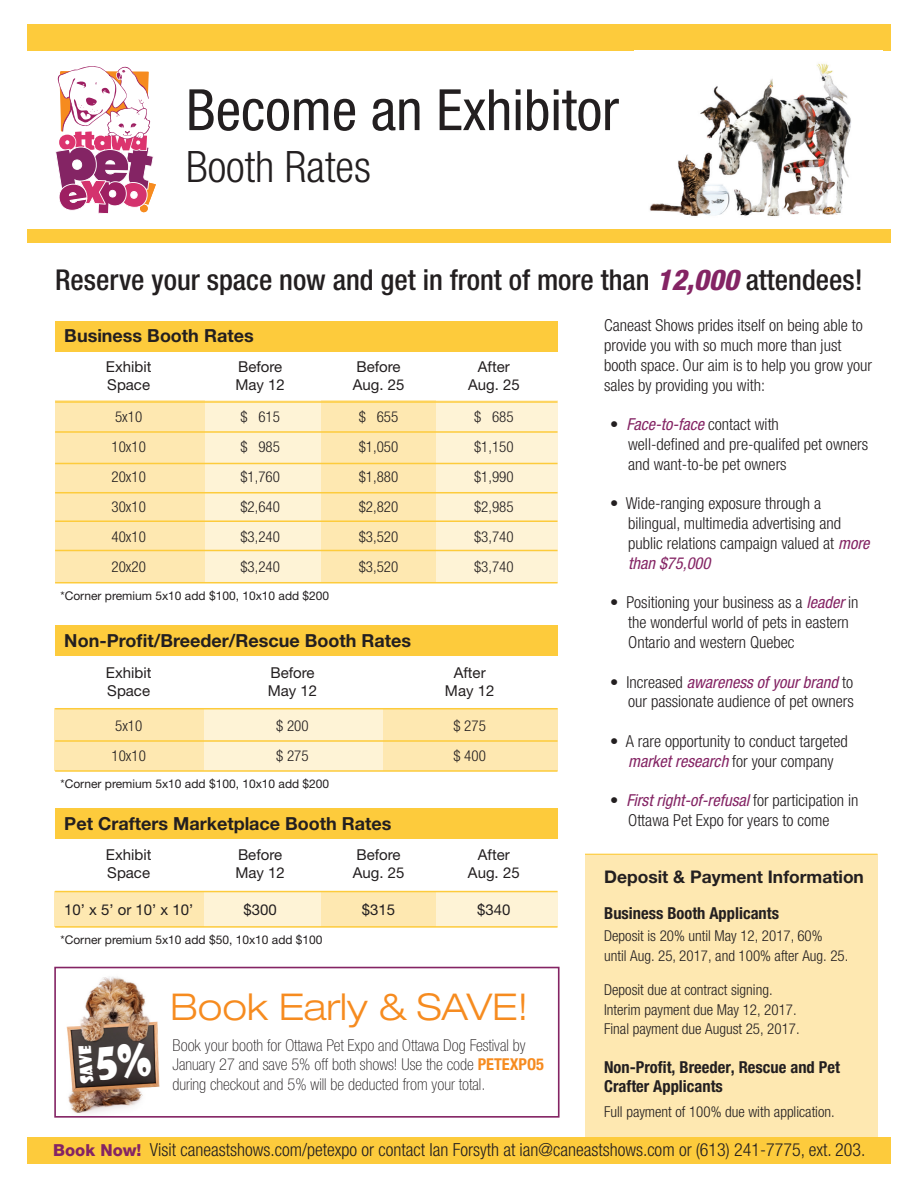
<style>
.page{position:relative;width:918px;height:1188px;background:#fff}
.page>*{position:absolute;margin:0;border:0;box-sizing:border-box;transform-origin:0 0}
.t1{font:condensed 57px "Helvetica Neue LT Std";color:#231f20}
.t2{font:300 condensed 43.35px "Helvetica Neue LT Std";color:#231f20}
.t3{font:300 expanded 36.9px "Helvetica Neue LT Std";color:#f68b1f}
.t4{font:500 condensed 28.8px "Helvetica Neue LT Std";color:#231f20}
.t5{font:300 condensed 18px "Helvetica Neue LT Std";color:#231f20}
.t6{font:700 18px "Helvetica Neue LT Std";color:#231f20}
.t7{font:700 17.4px "Helvetica Neue LT Std";color:#231f20}
.t8{font:300 condensed 16.5px/19.8px "Helvetica Neue LT Std";color:#231f20}
.t9{font:700 condensed 16.5px/19.8px "Helvetica Neue LT Std";color:#231f20}
.t10{font:16.5px "Showcard Gothic";color:#fff}
.t11{font:100 condensed 16.35px/19.6px "Helvetica Neue LT Std";color:#231f20}
.t12{font:300 condensed 15px/30px "Helvetica Neue LT Std";color:#231f20}
.t13{font:15px/18px "Helvetica Neue LT Std";color:#231f20}
.t14{font:12px "Helvetica Neue LT Std";color:#231f20}
.s1{font-weight:800;font-style:italic;color:#842464}
.s2{font-weight:400;font-style:italic;color:#842464}
.s3{font-weight:700;color:#f68b1f}
.s4{font-weight:800;font-stretch:normal;font-size:16.65px;color:#842464}
</style>
<div class="page">
<img style="left:54px;top:966px;width:138px;height:148px">
<div style="left:321px;top:892px;width:115px;height:35px;background:#fee8b1"></div>
<div style="left:436px;top:892px;width:121px;height:35px;background:#fef3d6"></div>
<div style="left:204px;top:892px;width:117px;height:35px;background:#fef3d6"></div>
<div style="left:55px;top:892px;width:149px;height:35px;background:#fee8b1"></div>
<div style="left:382px;top:709px;width:175px;height:62px;background:#fee8b1"></div>
<div style="left:204px;top:709px;width:178px;height:62px;background:#fef3d6"></div>
<div style="left:55px;top:709px;width:149px;height:62px;background:#fee8b1"></div>
<div style="left:321px;top:400px;width:115px;height:183px;background:#fee8b1"></div>
<div style="left:436px;top:400px;width:122px;height:183px;background:#fef3d6"></div>
<div style="left:204px;top:400px;width:117px;height:183px;background:#fef3d6"></div>
<div style="left:55px;top:400px;width:149px;height:183px;background:#fee8b1"></div>
<div style="left:585px;top:854px;width:293px;height:283px;background:#fee8b1"></div>
<div style="left:55px;top:321px;width:503px;height:31px;background:#fdcb3c"></div>
<div style="left:27px;top:24px;width:864px;height:27px;background:#fdcb3c"></div>
<div style="left:27px;top:230px;width:864px;height:13px;background:#fdcb3c"></div>
<div style="left:27px;top:1137px;width:864px;height:27px;background:#fdcb3c"></div>
<svg style="left:55px;top:66px;width:101px;height:148px"></svg>
<div style="left:55px;top:626px;width:503px;height:30px;background:#fdcb3c"></div>
<div style="left:55px;top:809px;width:503px;height:30px;background:#fdcb3c"></div>
<hr style="left:55px;top:401px;width:503px;height:2px;background:#fdcb3c">
<hr style="left:55px;top:463px;width:503px;height:1px;background:#fdcb3c">
<hr style="left:55px;top:431px;width:503px;height:2px;background:#fdcb3c">
<hr style="left:55px;top:492px;width:503px;height:1px;background:#fdcb3c">
<hr style="left:55px;top:520px;width:503px;height:2px;background:#fdcb3c">
<hr style="left:55px;top:550px;width:503px;height:1px;background:#fdcb3c">
<hr style="left:55px;top:582px;width:503px;height:1px;background:#fdcb3c">
<hr style="left:55px;top:708px;width:503px;height:1px;background:#fdcb3c">
<hr style="left:55px;top:740px;width:503px;height:2px;background:#fdcb3c">
<hr style="left:55px;top:770px;width:503px;height:2px;background:#fdcb3c">
<hr style="left:55px;top:891px;width:503px;height:1px;background:#fdcb3c">
<hr style="left:55px;top:926px;width:503px;height:2px;background:#fdcb3c">
<img style="left:649px;top:63px;width:202px;height:153px">
<hr style="left:585px;top:854px;width:293px;height:1px;background:#fdcb3c">
<div style="left:54px;top:967px;width:506px;height:151px;border:2px solid #842464"></div>
<svg style="left:95px;top:1042px;width:57px;height:38px;background:#403a39"></svg>
<h1 class="t1" style="left:186px;top:77px;width:434px">Become an Exhibitor</h1>
<h2 class="t2" style="left:186px;top:142px;width:186px">Booth Rates</h2>
<h3 class="t4" style="left:55px;top:262px;width:809px">Reserve your space now and get in front of more than <span class="s1">12,000</span> attendees!</h3>
<p class="t8" style="left:604px;top:315px;width:270px">Caneast Shows prides itself on being able to provide you with so much more than just booth space. Our aim is to help you grow your sales by providing you with:</p>
<p class="t8" style="left:628px;top:414px;width:241px;text-indent:-18px">• <span class="s2">Face-to-face</span> contact with<br>well-defined and pre-qualifed pet owners and want-to-be pet owners</p>
<p class="t8" style="left:628px;top:494px;width:243px;text-indent:-18px">• Wide-ranging exposure through a bilingual, multimedia advertising and public relations campaign valued at <span class="s2">more than $75,000</span></p>
<p class="t8" style="left:628px;top:593px;width:232px;text-indent:-18px">• Positioning your business as a <span class="s2">leader</span> in the wonderful world of pets in eastern<br>Ontario and western Quebec</p>
<p class="t8" style="left:610px;top:672px;width:245px;text-align:right">• Increased <span class="s2">awareness of your brand</span> to our passionate audience of pet owners</p>
<p class="t8" style="left:610px;top:731px;width:239px;text-align:center">• A rare opportunity to conduct targeted <span class="s2">market research</span> for your company</p>
<p class="t8" style="left:628px;top:791px;width:232px;text-indent:-18px">• <span class="s2">First right-of-refusal</span> for participation in<br>Ottawa Pet Expo for years to come</p>
<p class="t6" style="left:64px;top:324px;width:191px">Business Booth Rates</p>
<p class="t13" style="left:235px;top:357px;width:51px">Before<br>May 12</p>
<p class="t13" style="left:353px;top:357px;width:53px">Before<br>Aug. 25</p>
<p class="t13" style="left:468px;top:357px;width:53px;text-align:center">After<br>Aug. 25</p>
<p class="t12" style="left:240px;top:402px;width:41px;text-align:justify">$ 615 $ 985 $1,760 $2,640 $3,240 $3,240</p>
<p class="t12" style="left:359px;top:402px;width:41px;text-align:justify">$ 655 $1,050 $1,880 $2,820 $3,520 $3,520</p>
<p class="t12" style="left:474px;top:402px;width:41px;text-align:justify">$ 685 $1,150 $1,990 $2,985 $3,740 $3,740</p>
<p class="t13" style="left:106px;top:357px;width:47px">Exhibit<br>Space</p>
<p class="t12" style="left:112px;top:402px;width:36px">5x10<br>10x10<br>20x10<br>30x10<br>40x10<br>20x20</p>
<p class="t14" style="left:61px;top:589px;width:270px">*Corner premium 5x10 add $100, 10x10 add $200</p>
<p class="t6" style="left:64px;top:629px;width:348px">Non-Profit/Breeder/Rescue Booth Rates</p>
<p class="t13" style="left:106px;top:663px;width:47px">Exhibit<br>Space</p>
<p class="t13" style="left:268px;top:663px;width:51px">Before<br>May 12</p>
<p class="t13" style="left:445px;top:663px;width:51px;text-align:center">After<br>May 12</p>
<p class="t12" style="left:276px;top:711px;width:34px">$ 200 $ 275</p>
<p class="t12" style="left:453px;top:711px;width:34px">$ 275 $ 400</p>
<p class="t12" style="left:112px;top:711px;width:36px">5x10<br>10x10</p>
<p class="t14" style="left:61px;top:776px;width:270px">*Corner premium 5x10 add $100, 10x10 add $200</p>
<p class="t6" style="left:64px;top:812px;width:329px">Pet Crafters Marketplace Booth Rates</p>
<p class="t13" style="left:106px;top:846px;width:47px">Exhibit<br>Space</p>
<p class="t13" style="left:235px;top:846px;width:51px">Before<br>May 12</p>
<p class="t13" style="left:353px;top:846px;width:53px">Before<br>Aug. 25</p>
<p class="t13" style="left:468px;top:846px;width:53px;text-align:center">After<br>Aug. 25</p>
<p class="t13" style="left:64px;top:900px;width:131px">10’ x 5’ or 10’ x 10’</p>
<p class="t13" style="left:243px;top:900px;width:35px">$300</p>
<p class="t13" style="left:362px;top:900px;width:35px">$315</p>
<p class="t13" style="left:477px;top:900px;width:35px">$340</p>
<p class="t7" style="left:604px;top:866px;width:261px">Deposit &amp; Payment Information</p>
<p class="t9" style="left:604px;top:903px;width:176px">Business Booth Applicants</p>
<p class="t14" style="left:61px;top:933px;width:264px">*Corner premium 5x10 add $50, 10x10 add $100</p>
<p class="t12" style="left:604px;top:926px;width:246px;line-height:19.8px">Deposit is 20% until May 12, 2017, 60% until Aug. 25, 2017, and 100% after Aug. 25.</p>
<p class="t10" style="left:76px;top:1084px;width:40px;rotate:-94deg">SAVE</p>
<h3 class="t3" style="left:170px;top:985px;width:359px">Book Early &amp; SAVE!</h3>
<p class="t11" style="left:172px;top:1035px;width:373px">Book your booth for Ottawa Pet Expo and Ottawa Dog Festival by<br>January 27 and save 5% off both shows! Use the code <span class="s3">PETEXPO5 </span>during checkout and 5% will be deducted from your total.</p>
<p class="t12" style="left:604px;top:974px;width:170px">Deposit due at contract signing.</p>
<p class="t12" style="left:604px;top:999px;width:197px;line-height:19.8px">Interim payment due May 12, 2017.<br>Final payment due August 25, 2017.</p>
<p class="t9" style="left:604px;top:1057px;width:237px">Non-Profit, Breeder, Rescue and Pet<br>Crafter Applicants</p>
<p class="t12" style="left:604px;top:1096px;width:232px">Full payment of 100% due with application.</p>
<p class="t5" style="left:53px;top:1139px;width:814px"><span class="s4">Book Now!</span> Visit caneastshows.com/petexpo or contact Ian Forsyth at ian@caneastshows.com or (613) 241-7775, ext. 203.</p>
</div>
